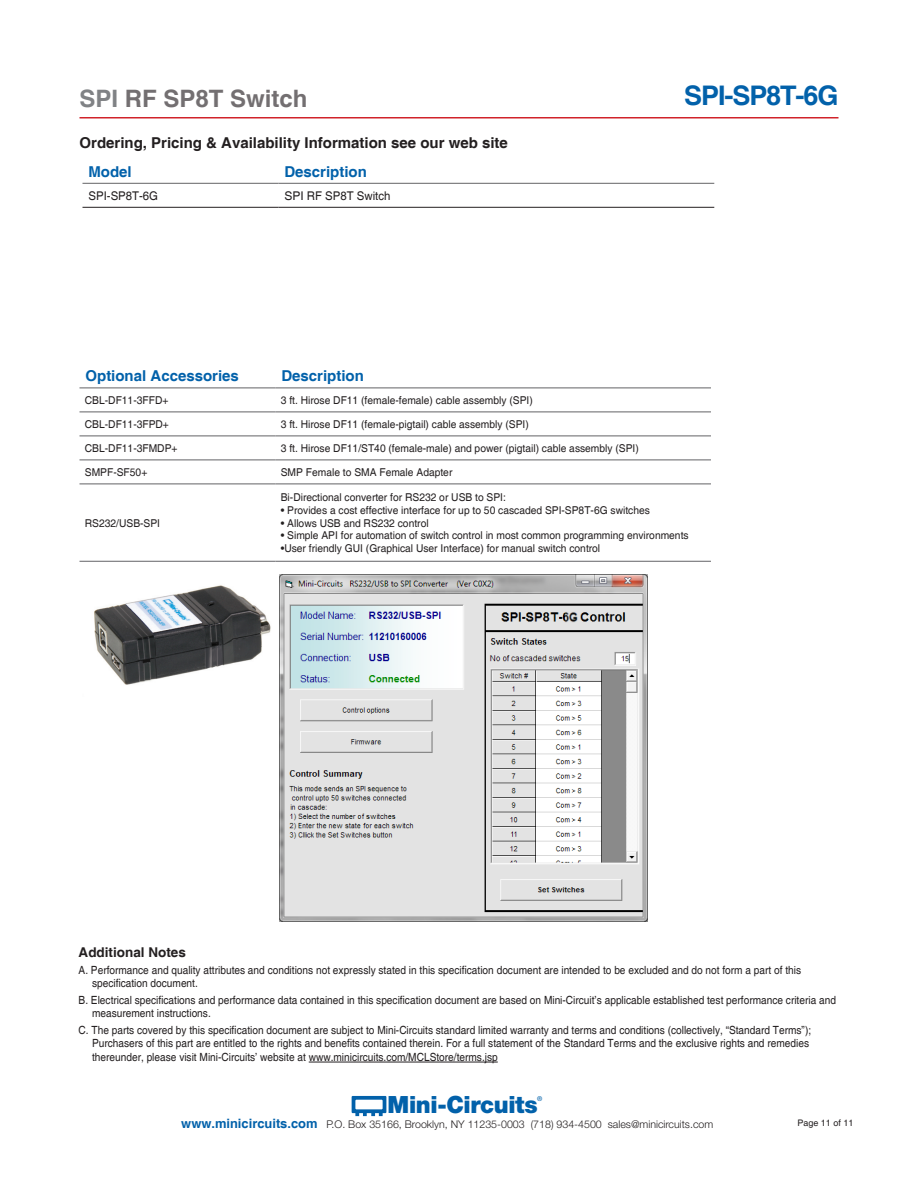
<style>
.page{position:relative;width:918px;height:1188px;background:#fff}
.page>*{position:absolute;margin:0;border:0;box-sizing:border-box;transform-origin:0 0}
.t1{font:700 27px "Helvetica";letter-spacing:-.04em;color:#0261aa}
.t2{font:700 24px "Helvetica";color:#736f71}
.t3{font:900 23.7px "Helvetica Neue";letter-spacing:-.015em;color:#0261aa}
.SECTIONS-HEAD{font:700 15px "Helvetica";color:#231f20}
.SECTIONS-HEAD-BLUE{font:700 15px "Helvetica";color:#0261aa}
.t4{font:700 13.5px "Helvetica";color:#231f20}
.t5{font:12px "Helvetica";color:#231f20}
.t6{font:12px "Helvetica";color:#231f20;scale:.95 1}
.t7{font:11.25px/13.5px "Helvetica";color:#231f20;scale:.9 1}
.t8{font:10.8px "Helvetica";color:#231f20;scale:.95 1}
.t9{font:300 10.65px "Helvetica Neue";color:#231f20}
.t10{font:9px "Helvetica";color:#231f20}
.t11{font:500 6.6px "Helvetica Neue";color:#0261aa}
.s1{color:#808285}
.s2{font-family:"Helvetica";font-weight:700;font-size:12.9px;color:#0261aa}
</style>
<div class="page">
<svg style="left:352px;top:1096px;width:34px;height:20px"></svg>
<hr style="left:80px;top:117px;width:758px;height:1px;background:#d1232a">
<hr style="left:82px;top:207px;width:196px;height:1px;background:#231f20">
<hr style="left:278px;top:207px;width:436px;height:1px;background:#231f20">
<hr style="left:82px;top:183px;width:196px;height:1px;background:#636366">
<hr style="left:278px;top:183px;width:436px;height:1px;background:#636366">
<hr style="left:309px;top:1062px;width:189px;height:1px;background:#231f20">
<hr style="left:80px;top:388px;width:195px;height:1px;background:#636366">
<hr style="left:275px;top:388px;width:436px;height:1px;background:#636366">
<hr style="left:80px;top:412px;width:195px;height:1px;background:#636366">
<hr style="left:275px;top:412px;width:436px;height:1px;background:#636366">
<hr style="left:80px;top:436px;width:195px;height:1px;background:#636366">
<hr style="left:275px;top:436px;width:436px;height:1px;background:#636366">
<hr style="left:80px;top:460px;width:195px;height:1px;background:#636366">
<hr style="left:275px;top:460px;width:436px;height:1px;background:#636366">
<hr style="left:80px;top:484px;width:195px;height:1px;background:#636366">
<hr style="left:275px;top:484px;width:436px;height:1px;background:#636366">
<hr style="left:80px;top:561px;width:195px;height:1px;background:#636366">
<hr style="left:275px;top:561px;width:436px;height:1px;background:#636366">
<img style="left:279px;top:574px;width:369px;height:347px">
<img style="left:94px;top:585px;width:177px;height:100px">
<h2 class="t2" style="left:80px;top:84px;width:230px"><span class="s1">SPI</span> RF SP8T Switch</h2>
<h1 class="t1" style="left:684px;top:79px;width:156px">SPI-SP8T-6G</h1>
<p class="SECTIONS-HEAD" style="left:80px;top:134px;width:430px">Ordering, Pricing &amp; Availability Information see our web site</p>
<p class="SECTIONS-HEAD-BLUE" style="left:88px;top:162px;width:45px">Model</p>
<p class="SECTIONS-HEAD-BLUE" style="left:284px;top:162px;width:84px">Description</p>
<p class="t6" style="left:88px;top:189px;width:75px">SPI-SP8T-6G</p>
<p class="t5" style="left:284px;top:189px;width:108px">SPI RF SP8T Switch</p>
<p class="SECTIONS-HEAD-BLUE" style="left:86px;top:367px;width:155px">Optional Accessories</p>
<p class="SECTIONS-HEAD-BLUE" style="left:281px;top:367px;width:84px">Description</p>
<p class="t8" style="left:85px;top:394px;width:89px">CBL-DF11-3FFD+</p>
<p class="t8" style="left:281px;top:394px;width:267px">3 ft. Hirose DF11 (female-female) cable assembly (SPI)</p>
<p class="t8" style="left:85px;top:418px;width:90px">CBL-DF11-3FPD+</p>
<p class="t8" style="left:281px;top:418px;width:263px">3 ft. Hirose DF11 (female-pigtail) cable assembly (SPI)</p>
<p class="t8" style="left:85px;top:442px;width:99px">CBL-DF11-3FMDP+</p>
<p class="t8" style="left:281px;top:442px;width:378px">3 ft. Hirose DF11/ST40 (female-male) and power (pigtail) cable assembly (SPI)</p>
<p class="t8" style="left:85px;top:466px;width:67px">SMPF-SF50+</p>
<p class="t8" style="left:281px;top:466px;width:182px">SMP Female to SMA Female Adapter</p>
<p class="t8" style="left:85px;top:516px;width:81px">RS232/USB-SPI</p>
<p class="t8" style="left:281px;top:491px;width:239px">Bi-Directional converter for RS232 or USB to SPI:</p>
<p class="t8" style="left:281px;top:504px;width:390px">• Provides a cost effective interface for up to 50 cascaded SPI-SP8T-6G switches</p>
<p class="t8" style="left:281px;top:516px;width:157px">• Allows USB and RS232 control</p>
<p class="t8" style="left:281px;top:529px;width:431px">• Simple API for automation of switch control in most common programming environments</p>
<p class="t8" style="left:281px;top:542px;width:338px">•User friendly GUI (Graphical User Interface) for manual switch control</p>
<p class="t4" style="left:79px;top:944px;width:109px">Additional Notes</p>
<p class="t7" style="left:92px;top:964px;width:789px;text-indent:-14px">A. Performance and quality attributes and conditions not expressly stated in this specification document are intended to be excluded and do not form a part of this specification document.</p>
<p class="t7" style="left:92px;top:994px;width:828px;text-indent:-14px">B. Electrical specifications and performance data contained in this specification document are based on Mini-Circuit’s applicable established test performance criteria and measurement instructions.</p>
<p class="t7" style="left:92px;top:1024px;width:801px;text-indent:-14px">C. The parts covered by this specification document are subject to Mini-Circuits standard limited warranty and terms and conditions (collectively, “Standard Terms”);<br>Purchasers of this part are entitled to the rights and benefits contained therein. For a full statement of the Standard Terms and the exclusive rights and remedies thereunder, please visit Mini-Circuits’ website at www.minicircuits.com/MCLStore/terms.jsp</p>
<h3 class="t3" style="left:388px;top:1091px;width:152px">Mini-Circuits</h3>
<p class="t11" style="left:537px;top:1094px;width:7px">®</p>
<p class="t9" style="left:181px;top:1118px;width:534px"><span class="s2">www.minicircuits.com</span> P.O. Box 35166, Brooklyn, NY 11235-0003 (718) 934-4500 sales@minicircuits.com</p>
<p class="t10" style="left:797px;top:1117px;width:58px">Page 11 of 11</p>
</div>
